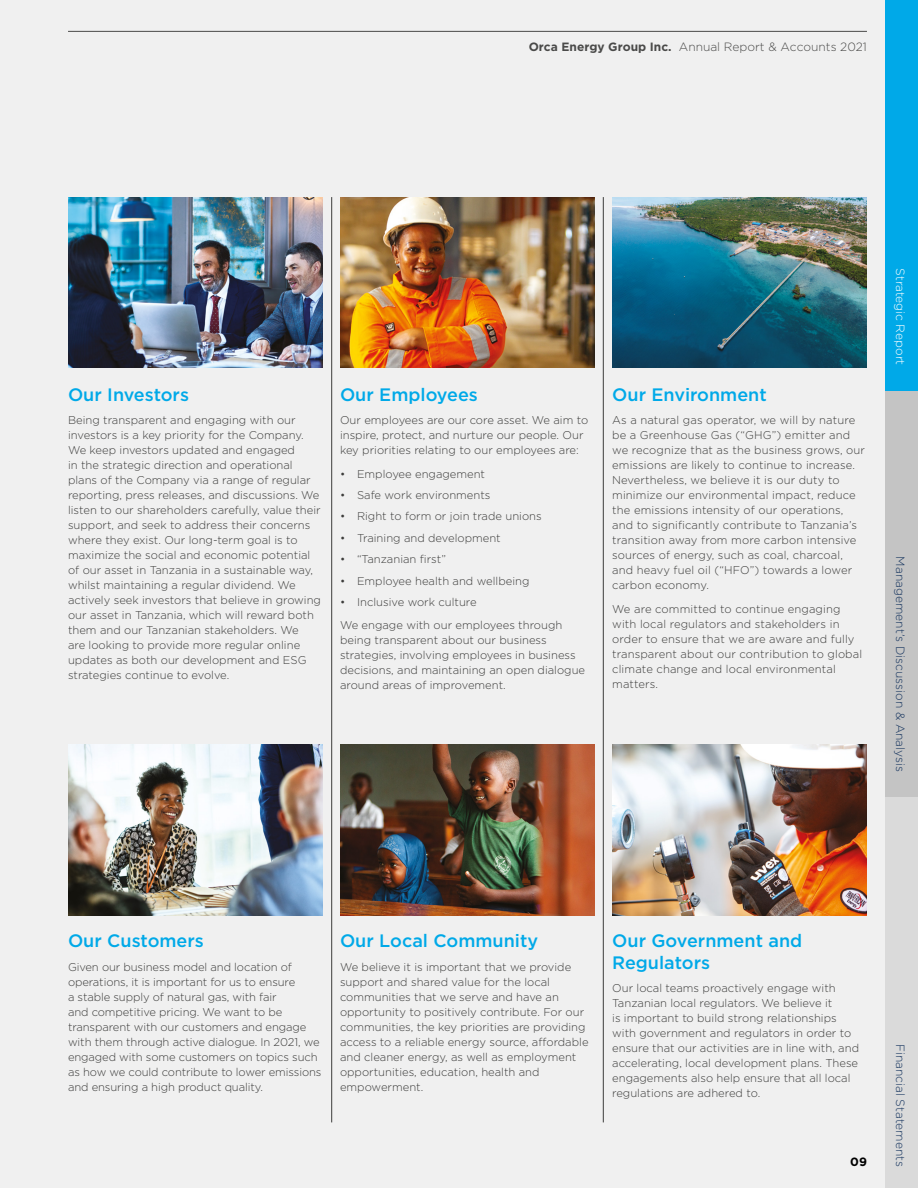
<style>
.page{position:relative;width:918px;height:1188px;background:#f0f0f0}
.page>*{position:absolute;margin:0;border:0;box-sizing:border-box;transform-origin:0 0}
.t1{font:500 18px/21.6px "Gotham HTF";color:#00a9e8}
.t2{font:300 12px "Gotham HTF";color:#1a3861}
.t3{font:300 12px "Gotham HTF";color:#4a4a49}
.t4{font:300 12px "Gotham HTF";color:#fff}
.t5{font:700 12px "Gotham HTF";color:#000}
.t6{font:300 11.25px/15px "Gotham HTF";color:#3c3c3b}
.s1{font-weight:700}
</style>
<div class="page">
<img style="left:68px;top:197px;width:255px;height:171px">
<img style="left:340px;top:197px;width:255px;height:171px">
<img style="left:612px;top:197px;width:255px;height:171px">
<img style="left:68px;top:744px;width:255px;height:171px">
<img style="left:340px;top:744px;width:255px;height:171px">
<img style="left:612px;top:744px;width:255px;height:171px">
<hr style="left:603px;top:197px;width:1px;height:925px;background:#3c3c3b">
<hr style="left:331px;top:197px;width:1px;height:925px;background:#3c3c3b">
<hr style="left:68px;top:31px;width:799px;height:1px;background:#4a4a49">
<div style="left:885px;top:0;width:33px;height:390px;background:#00a9e8"></div>
<div style="left:885px;top:391px;width:33px;height:418px;background:#c4c4c4"></div>
<div style="left:885px;top:798px;width:33px;height:390px;background:#dadada"></div>
<p class="t3" style="left:529px;top:40px;width:340px"><span class="s1">Orca Energy Group Inc.</span> Annual Report &amp; Accounts 2021</p>
<h1 class="t1" style="left:68px;top:383px;width:123px">Our Investors</h1>
<p class="t6" style="left:68px;top:413px;width:255px">Being transparent and engaging with our investors is a key priority for the Company.<br>We keep investors updated and engaged<br>in the strategic direction and operational plans of the Company via a range of regular reporting, press releases, and discussions. We listen to our shareholders carefully, value their support, and seek to address their concerns where they exist. Our long-term goal is to maximize the social and economic potential of our asset in Tanzania in a sustainable way, whilst maintaining a regular dividend. We actively seek investors that believe in growing our asset in Tanzania, which will reward both them and our Tanzanian stakeholders. We<br>are looking to provide more regular online updates as both our development and ESG strategies continue to evolve.</p>
<h1 class="t1" style="left:340px;top:383px;width:139px">Our Employees</h1>
<p class="t6" style="left:340px;top:413px;width:250px">Our employees are our core asset. We aim to inspire, protect, and nurture our people. Our key priorities relating to our employees are:</p>
<p class="t6" style="left:340px;top:466px;width:147px">• Employee engagement</p>
<p class="t6" style="left:340px;top:487px;width:152px">• Safe work environments</p>
<p class="t6" style="left:340px;top:509px;width:203px">• Right to form or join trade unions</p>
<p class="t6" style="left:340px;top:530px;width:162px">• Training and development</p>
<p class="t6" style="left:340px;top:552px;width:107px">• “Tanzanian first”</p>
<p class="t6" style="left:340px;top:573px;width:191px">• Employee health and wellbeing</p>
<p class="t6" style="left:340px;top:590px;width:224px;line-height:23.5px">• Inclusive work culture<br>We engage with our employees through</p>
<p class="t6" style="left:340px;top:633px;width:247px">being transparent about our business strategies, involving employees in business decisions, and maintaining an open dialogue around areas of improvement.</p>
<h1 class="t1" style="left:612px;top:383px;width:156px">Our Environment</h1>
<p class="t6" style="left:612px;top:413px;width:254px">As a natural gas operator, we will by nature be a Greenhouse Gas (“GHG”) emitter and we recognize that as the business grows, our emissions are likely to continue to increase.<br>Nevertheless, we believe it is our duty to minimize our environmental impact, reduce the emissions intensity of our operations, and to significantly contribute to Tanzania’s transition away from more carbon intensive sources of energy, such as coal, charcoal, and heavy fuel oil (“HFO”) towards a lower carbon economy.</p>
<p class="t6" style="left:612px;top:601px;width:252px">We are committed to continue engaging with local regulators and stakeholders in order to ensure that we are aware and fully transparent about our contribution to global climate change and local environmental matters.</p>
<p class="t4" style="left:907px;top:268px;width:99px;rotate:90deg">Strategic Report</p>
<p class="t2" style="left:907px;top:556px;width:217px;rotate:90deg">Management’s Discussion &amp; Analysis</p>
<h1 class="t1" style="left:68px;top:930px;width:137px">Our Customers</h1>
<p class="t6" style="left:68px;top:959px;width:255px">Given our business model and location of operations, it is important for us to ensure<br>a stable supply of natural gas, with fair<br>and competitive pricing. We want to be transparent with our customers and engage with them through active dialogue. In 2021, we engaged with some customers on topics such as how we could contribute to lower emissions and ensuring a high product quality.</p>
<h1 class="t1" style="left:340px;top:930px;width:200px">Our Local Community</h1>
<p class="t6" style="left:340px;top:959px;width:250px">We believe it is important that we provide support and shared value for the local communities that we serve and have an opportunity to positively contribute. For our communities, the key priorities are providing access to a reliable energy source, affordable and cleaner energy, as well as employment opportunities, education, health and empowerment.</p>
<h1 class="t1" style="left:612px;top:930px;width:192px">Our Government and<br>Regulators</h1>
<p class="t6" style="left:612px;top:981px;width:248px">Our local teams proactively engage with Tanzanian local regulators. We believe it<br>is important to build strong relationships with government and regulators in order to ensure that our activities are in line with, and accelerating, local development plans. These engagements also help ensure that all local regulations are adhered to.</p>
<p class="t5" style="left:850px;top:1155px;width:18px">09</p>
<p class="t2" style="left:907px;top:1044px;width:125px;rotate:90deg">Financial Statements</p>
</div>
